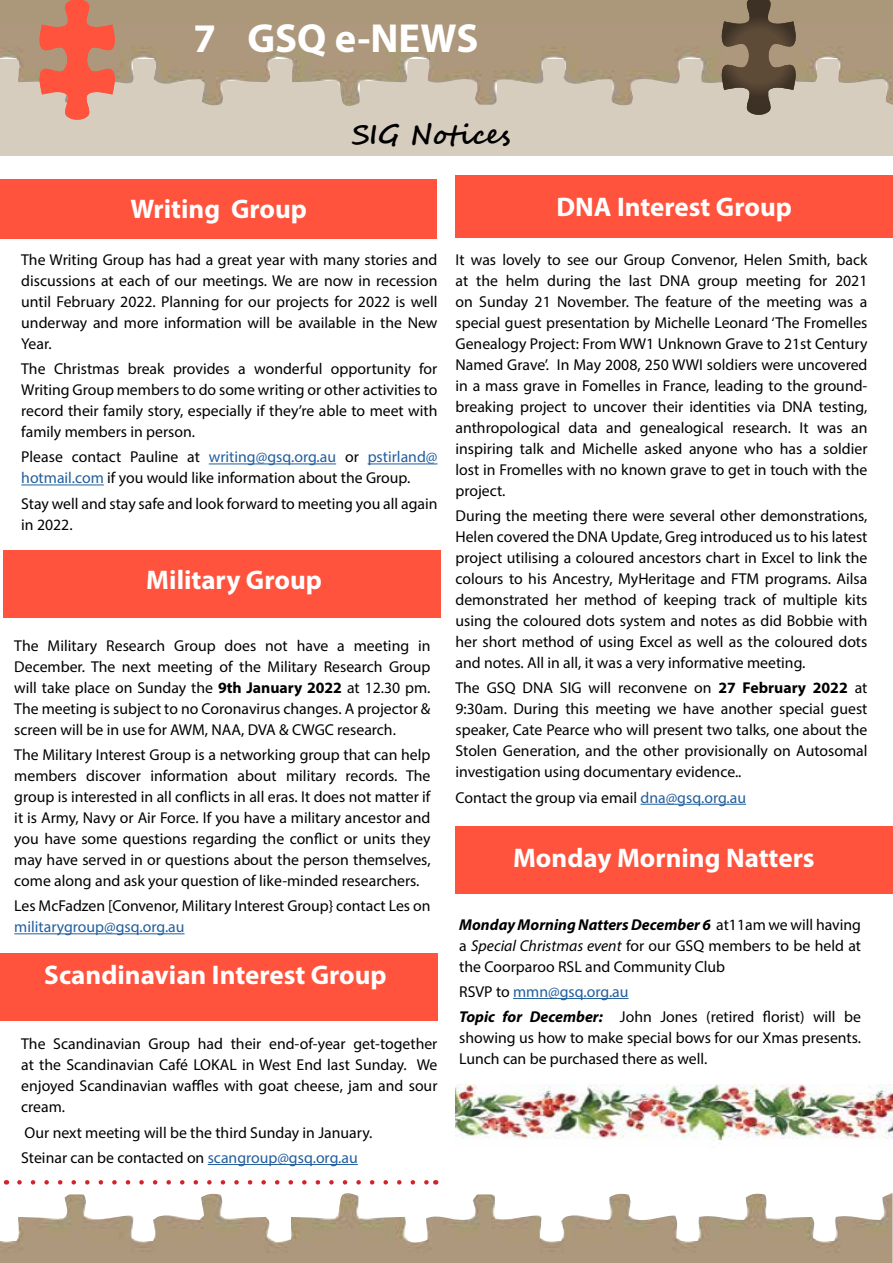
<style>
.page{position:relative;width:893px;height:1263px;background:#fff}
.page>*{position:absolute;margin:0;border:0;box-sizing:border-box;transform-origin:0 0}
.t1{font:700 40.65px "Myriad Pro";color:#fff}
.t2{font:700 27px "Myriad Pro";color:#fff}
.t3{font:700 27px "Segoe Script";color:#000}
.t4{font:15.75px/21px "Myriad Pro";color:#000;text-align:justify}
.t5{font:15.75px "Myriad Pro";color:#215e9e}
.s1{color:#215e9e}
.s2{font-weight:700}
.s3{font-weight:700;font-style:italic}
.s4{font-style:italic}
</style>
<div class="page">
<div style="left:0;top:60px;width:893px;height:96px;background:#d6cdbf"></div>
<img style="left:0;top:22px;width:893px;height:84px">
<div style="left:0;top:0;width:893px;height:22px;background:#ab987a"></div>
<svg style="left:719px;top:0;width:80px;height:115px"></svg>
<svg style="left:36px;top:0;width:82px;height:120px"></svg>
<div style="left:455px;top:175px;width:438px;height:63px;background:#ff533d"></div>
<img style="left:0;top:1193px;width:892px;height:70px">
<div style="left:455px;top:827px;width:438px;height:67px;background:#ff533d"></div>
<div style="left:3px;top:551px;width:437px;height:67px;background:#ff533d"></div>
<hr style="left:14px;top:933px;width:171px;height:1px;background:#215e9e">
<div style="left:0;top:179px;width:437px;height:59px;background:#ff533d"></div>
<hr style="left:209px;top:463px;width:127px;height:1px;background:#215e9e">
<hr style="left:368px;top:463px;width:69px;height:1px;background:#215e9e">
<hr style="left:21px;top:484px;width:83px;height:1px;background:#215e9e">
<div style="left:0;top:953px;width:437px;height:67px;background:#ff533d"></div>
<hr style="left:208px;top:1164px;width:150px;height:1px;background:#215e9e">
<hr style="left:640px;top:804px;width:106px;height:1px;background:#215e9e">
<svg style="left:19px;top:1180px;width:409px;height:4px"></svg>
<hr style="left:513px;top:998px;width:115px;height:1px;background:#215e9e">
<img style="left:455px;top:1085px;width:438px;height:56px">
<h1 class="t1" style="left:193px;top:12px;width:286px">7 GSQ e-NEWS</h1>
<h2 class="t3" style="left:352px;top:112px;width:160px">SIG Notices</h2>
<h2 class="t2" style="left:130px;top:191px;width:178px">Writing Group</h2>
<p class="t4" style="left:21px;top:249px;width:418px">The Writing Group has had a great year with many stories and discussions at each of our meetings. We are now in recession until February 2022. Planning for our projects for 2022 is well underway and more information will be available in the New Year.</p>
<p class="t4" style="left:21px;top:358px;width:418px">The Christmas break provides a wonderful opportunity for Writing Group members to do some writing or other activities to record their family story, especially if they’re able to meet with family members in person.</p>
<p class="t4" style="left:21px;top:446px;width:418px">Please contact Pauline at <span class="s1">writing@gsq.org.au</span> or <span class="s1">pstirland@ hotmail.com</span> if you would like information about the Group.</p>
<p class="t4" style="left:21px;top:492px;width:418px">Stay well and stay safe and look forward to meeting you all again in 2022.</p>
<h2 class="t2" style="left:146px;top:562px;width:177px">Military Group</h2>
<p class="t4" style="left:14px;top:635px;width:418px">The Military Research Group does not have a meeting in December. The next meeting of the Military Research Group will take place on Sunday the <span class="s2">9th January 2022</span> at 12.30 pm.<br>The meeting is subject to no Coronavirus changes. A projector &amp; screen will be in use for AWM, NAA, DVA &amp; CWGC research.</p>
<p class="t4" style="left:14px;top:744px;width:418px">The Military Interest Group is a networking group that can help members discover information about military records. The group is interested in all conflicts in all eras. It does not matter if it is Army, Navy or Air Force. If you have a military ancestor and you have some questions regarding the conflict or units they may have served in or questions about the person themselves, come along and ask your question of like-minded researchers.</p>
<p class="t4" style="left:14px;top:895px;width:418px">Les McFadzen [Convenor, Military Interest Group} contact Les on</p>
<p class="t5" style="left:14px;top:917px;width:172px">militarygroup@gsq.org.au</p>
<h2 class="t2" style="left:44px;top:957px;width:344px">Scandinavian Interest Group</h2>
<p class="t4" style="left:21px;top:1033px;width:418px">The Scandinavian Group had their end-of-year get-together at the Scandinavian Café LOKAL in West End last Sunday. We enjoyed Scandinavian waffles with goat cheese, jam and sour cream.</p>
<p class="t4" style="left:21px;top:1119px;width:353px;line-height:25.2px">Our next meeting will be the third Sunday in January.<br>Steinar can be contacted on <span class="s1">scangroup@gsq.org.au</span></p>
<h2 class="t2" style="left:556px;top:189px;width:237px">DNA Interest Group</h2>
<p class="t4" style="left:455px;top:249px;width:413px">It was lovely to see our Group Convenor, Helen Smith, back at the helm during the last DNA group meeting for 2021 on Sunday 21 November. The feature of the meeting was a special guest presentation by Michelle Leonard ‘The Fromelles Genealogy Project: From WW1 Unknown Grave to 21st Century Named Grave’. In May 2008, 250 WWI soldiers were uncovered in a mass grave in Fomelles in France, leading to the ground&shy;breaking project to uncover their identities via DNA testing, anthropological data and genealogical research. It was an inspiring talk and Michelle asked anyone who has a soldier lost in Fromelles with no known grave to get in touch with the project.</p>
<p class="t4" style="left:455px;top:505px;width:414px">During the meeting there were several other demonstrations, Helen covered the DNA Update, Greg introduced us to his latest project utilising a coloured ancestors chart in Excel to link the colours to his Ancestry, MyHeritage and FTM programs. Ailsa demonstrated her method of keeping track of multiple kits using the coloured dots system and notes as did Bobbie with her short method of using Excel as well as the coloured dots and notes. All in all, it was a very informative meeting.</p>
<p class="t4" style="left:455px;top:677px;width:413px">The GSQ DNA SIG will reconvene on <span class="s2">27 February 2022</span> at 9:30am. During this meeting we have another special guest speaker, Cate Pearce who will present two talks, one about the Stolen Generation, and the other provisionally on Autosomal investigation using documentary evidence..</p>
<p class="t4" style="left:455px;top:786px;width:292px">Contact the group via email <span class="s1">dna@gsq.org.au</span></p>
<h2 class="t2" style="left:513px;top:840px;width:303px">Monday Morning Natters</h2>
<p class="t4" style="left:459px;top:913px;width:403px"><span class="s3">Monday Morning Natters December 6</span> at11am we will having a <span class="s4">Special Christmas event</span> for our GSQ members to be held at the Coorparoo RSL and Community Club</p>
<p class="t4" style="left:459px;top:979px;width:403px;line-height:25.2px">RSVP to <span class="s1">mmn@gsq.org.au<br></span><span class="s3">Topic for December:</span> John Jones (retired florist) will be</p>
<p class="t4" style="left:459px;top:1027px;width:403px">showing us how to make special bows for our Xmas presents.<br>Lunch can be purchased there as well.</p>
</div>
